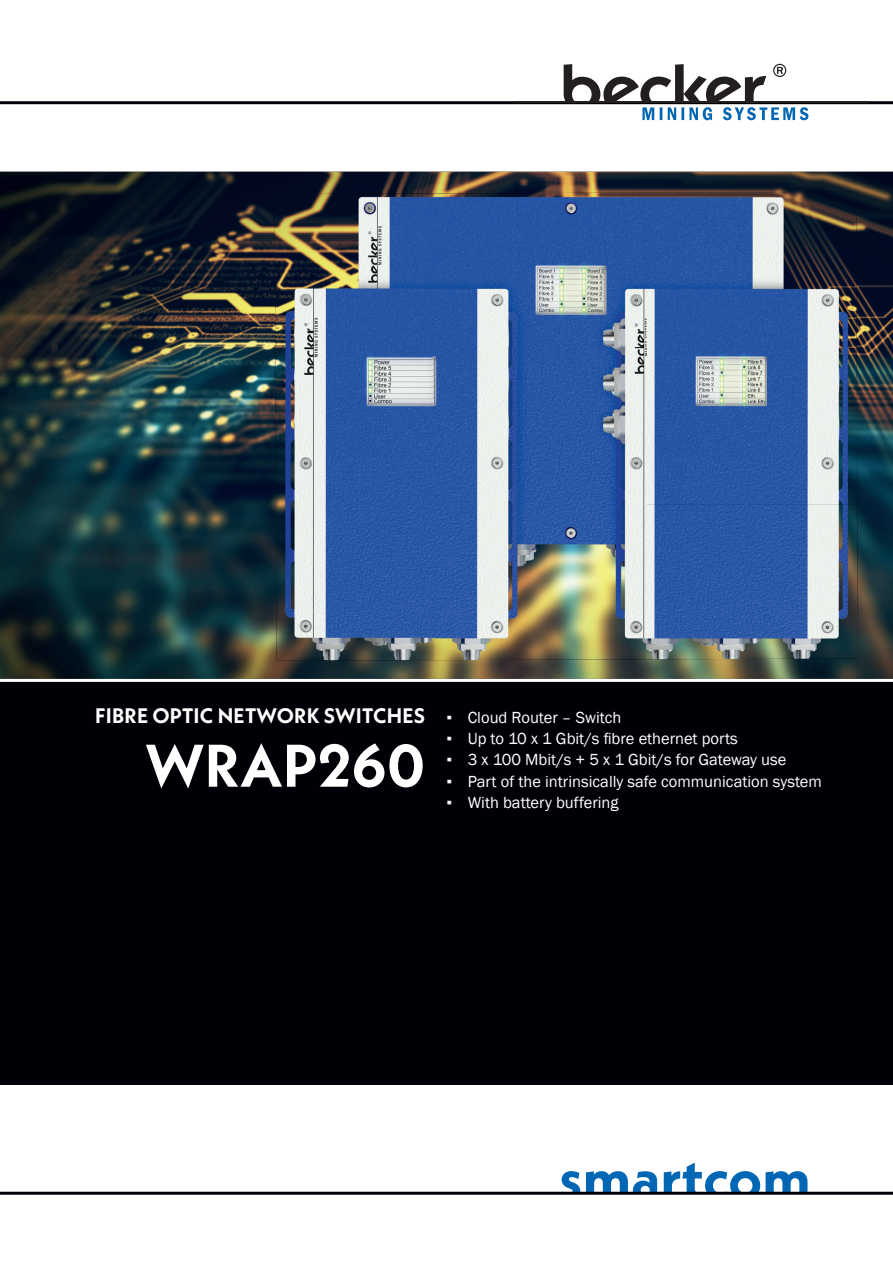
<style>
.page{position:relative;width:893px;height:1263px;background:#fff}
.page>*{position:absolute;margin:0;border:0;box-sizing:border-box;transform-origin:0 0}
.t1{font:700 60px "Neue Kabel";color:#0166b3}
.t2{font:700 60px "Neue Kabel";letter-spacing:.005em;color:#fff}
.t3{font:700 21px "Neue Kabel";letter-spacing:.01em;color:#fff}
.t4{font:16.5px "Franklin Gothic";color:#fff}
</style>
<div class="page">
<div style="left:0;top:170px;width:893px;height:914px;background:#000006"></div>
<hr style="left:0;top:101px;width:893px;height:3px;background:#000006">
<hr style="left:514px;top:102px;width:355px;height:1px;background:#231f20">
<svg style="left:564px;top:64px;width:244px;height:56px"></svg>
<hr style="left:0;top:1192px;width:893px;height:3px;background:#000006">
<img style="left:0;top:170px;width:893px;height:512px">
<img style="left:275px;top:192px;width:583px;height:469px">
<p class="t3" style="left:95px;top:702px;width:332px">FIBRE OPTIC NETWORK SWITCHES</p>
<h1 class="t2" style="left:145px;top:728px;width:281px">WRAP260</h1>
<p class="t4" style="left:446px;top:707px;width:177px">▪ Cloud Router – Switch</p>
<p class="t4" style="left:446px;top:728px;width:293px">▪ Up to 10 x 1 Gbit/s fibre ethernet ports</p>
<p class="t4" style="left:446px;top:750px;width:341px">▪ 3 x 100 Mbit/s + 5 x 1 Gbit/s for Gateway use</p>
<p class="t4" style="left:446px;top:771px;width:377px">▪ Part of the intrinsically safe communication system</p>
<p class="t4" style="left:446px;top:792px;width:174px">▪ With battery buffering</p>
<h1 class="t1" style="left:559px;top:1140px;width:253px">smartcom</h1>
</div>
